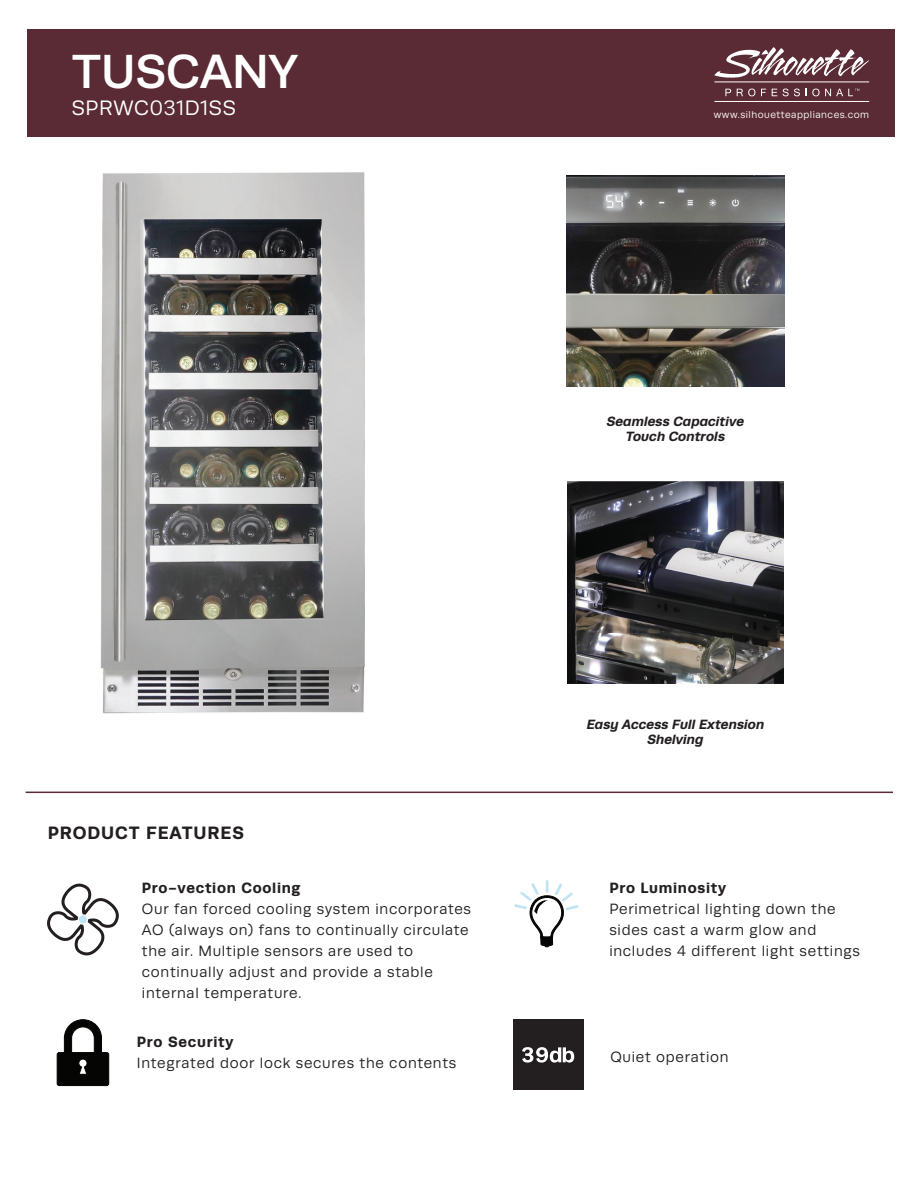
<style>
.page{position:relative;width:918px;height:1188px;background:#fff}
.page>*{position:absolute;margin:0;border:0;box-sizing:border-box;transform-origin:0 0}
.t1{font:500 48px "Runda";color:#fff}
.t2{font:21px "Runda";letter-spacing:.035em;color:#fff}
.t3{font:700 18px "Runda";letter-spacing:.05em;color:#231f20}
.t4{font:15px/21px "Runda";letter-spacing:.05em;color:#231f20}
.t5{font:700 15px "Runda";letter-spacing:.05em;color:#231f20}
.t6{font:italic 700 13.5px/15px "Runda";color:#231f20;text-align:center}
.t7{font:10.05px "Runda";letter-spacing:.05em;color:#fff}
</style>
<div class="page">
<div style="left:27px;top:30px;width:868px;height:107px;background:#5a2b34"></div>
<hr style="left:26px;top:792px;width:867px;height:1px;background:#5a2b34">
<svg style="left:514px;top:881px;width:65px;height:66px"></svg>
<svg style="left:714px;top:47px;width:155px;height:31px"></svg>
<hr style="left:714px;top:82px;width:155px;height:1px;background:#fff">
<hr style="left:714px;top:101px;width:155px;height:1px;background:#fff">
<svg style="left:725px;top:89px;width:6px;height:7px"></svg>
<svg style="left:737px;top:89px;width:18px;height:7px"></svg>
<svg style="left:761px;top:89px;width:5px;height:7px"></svg>
<svg style="left:772px;top:89px;width:5px;height:7px"></svg>
<svg style="left:783px;top:89px;width:17px;height:7px"></svg>
<svg style="left:806px;top:89px;width:53px;height:7px"></svg>
<svg style="left:57px;top:1019px;width:52px;height:68px"></svg>
<svg style="left:47px;top:883px;width:72px;height:73px"></svg>
<div style="left:79px;top:915px;width:8px;height:9px;background:#c0e5f5;border-radius:50%"></div>
<div style="left:513px;top:1020px;width:70px;height:70px;background:#231f20"></div>
<svg style="left:522px;top:1047px;width:53px;height:16px"></svg>
<img style="left:567px;top:482px;width:217px;height:202px">
<img style="left:100px;top:172px;width:265px;height:542px">
<img style="left:567px;top:175px;width:217px;height:212px">
<h1 class="t1" style="left:72px;top:44px;width:228px">TUSCANY</h1>
<h2 class="t2" style="left:72px;top:96px;width:166px">SPRWC031D1SS</h2>
<p class="t7" style="left:714px;top:109px;width:157px">www.silhouetteappliances.com</p>
<p class="t3" style="left:48px;top:822px;width:198px">PRODUCT FEATURES</p>
<p class="t5" style="left:142px;top:879px;width:160px">Pro-vection Cooling</p>
<p class="t4" style="left:142px;top:899px;width:331px">Our fan forced cooling system incorporates AO (always on) fans to continually circulate the air. Multiple sensors are used to continually adjust and provide a stable internal temperature.</p>
<p class="t5" style="left:137px;top:1032px;width:98px">Pro Security</p>
<p class="t4" style="left:137px;top:1053px;width:321px">Integrated door lock secures the contents</p>
<p class="t6" style="left:607px;top:414px;width:139px">Seamless Capacitive<br>Touch Controls</p>
<p class="t6" style="left:587px;top:717px;width:179px">Easy Access Full Extension<br>Shelving</p>
<p class="t5" style="left:609px;top:879px;width:118px">Pro Luminosity</p>
<p class="t4" style="left:609px;top:899px;width:252px">Perimetrical lighting down the sides cast a warm glow and includes 4 different light settings</p>
<p class="t4" style="left:610px;top:1046px;width:120px">Quiet operation</p>
</div>
